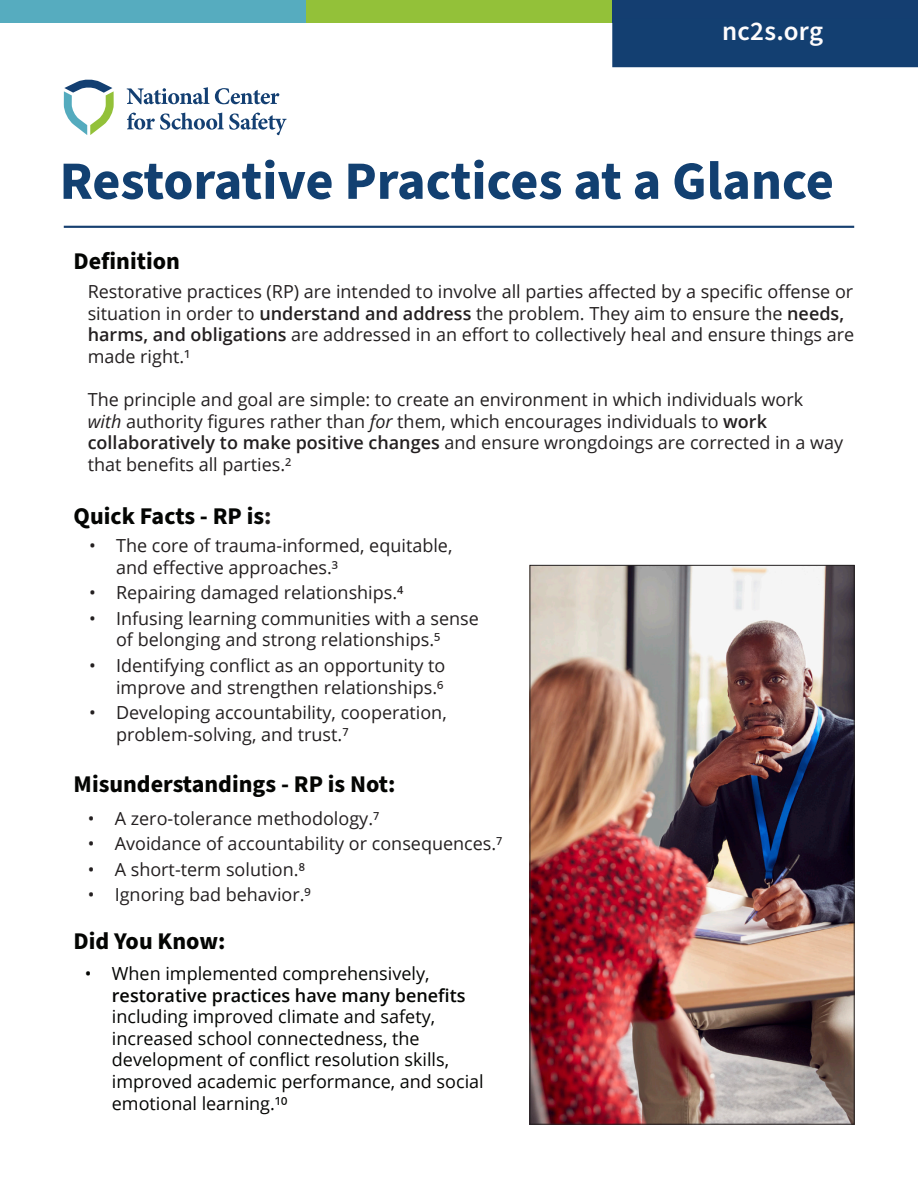
<style>
.page{position:relative;width:918px;height:1188px;background:#fff}
.page>*{position:absolute;margin:0;border:0;box-sizing:border-box;transform-origin:0 0}
.t1{font:700 54px "Source Sans Pro";color:#124071}
.Heading{font:600 27px "Source Sans Pro";letter-spacing:.01em;color:#fefcfd}
.Heading_1{font:700 24px "Source Sans Pro";color:#040503}
.Heading-2{font:700 24px "Source Sans Pro";color:#040503}
.t2{font:18px/21.6px "Open Sans";color:#231f20}
.t3{font:18px/21.6px "Open Sans";color:#040503}
.s1{font-weight:600}
.s2{font-style:italic}
.s3{color:#231f20}
</style>
<div class="page">
<svg style="left:64px;top:79px;width:50px;height:56px"></svg>
<svg style="left:127px;top:87px;width:82px;height:17px"></svg>
<svg style="left:215px;top:88px;width:64px;height:16px"></svg>
<svg style="left:127px;top:113px;width:160px;height:22px"></svg>
<hr style="left:64px;top:226px;width:790px;height:2px;background:#174070">
<img style="left:532px;top:567px;width:321px;height:556px">
<div style="left:0;top:0;width:307px;height:23px;background:#56acbf"></div>
<div style="left:306px;top:0;width:306px;height:23px;background:#93c139"></div>
<div style="left:612px;top:0;width:306px;height:23px;background:#143e71"></div>
<div style="left:614px;top:20px;width:302px;height:46px;background:#133f71"></div>
<div style="left:612px;top:19px;width:306px;height:48px;border:3px solid #133f71"></div>
<p class="Heading" style="left:722px;top:13px;width:103px">nc2s.org</p>
<h1 class="t1" style="left:60px;top:144px;width:776px">Restorative Practices at a Glance</h1>
<p class="Heading-2" style="left:74px;top:245px;width:108px">Definition</p>
<p class="t2" style="left:88px;top:280px;width:767px">Restorative practices (RP) are intended to involve all parties affected by a specific offense or</p>
<p class="t2" style="left:88px;top:302px;width:758px">situation in order to <span class="s1">understand and address</span> the problem. They aim to ensure the <span class="s1">needs,</span></p>
<p class="t2" style="left:88px;top:324px;width:768px"><span class="s1">harms, and obligations</span> are addressed in an effort to collectively heal and ensure things are made right.¹</p>
<p class="t2" style="left:88px;top:388px;width:757px">The principle and goal are simple: to create an environment in which individuals work<br><span class="s2">with</span> authority figures rather than <span class="s2">for</span> them, which encourages individuals to <span class="s1">work collaboratively to make positive changes</span> and ensure wrongdoings are corrected in a way that benefits all parties.²</p>
<p class="Heading_1" style="left:74px;top:500px;width:199px">Quick Facts - RP is<span class="s3">:</span></p>
<p class="t2" style="left:116px;top:535px;width:338px;text-indent:-27px">• The core of trauma-informed, equitable, and effective approaches.³</p>
<p class="t2" style="left:89px;top:582px;width:316px">• Repairing damaged relationships.⁴</p>
<p class="t2" style="left:116px;top:607px;width:364px;text-indent:-27px">• Infusing learning communities with a sense of belonging and strong relationships.⁵</p>
<p class="t2" style="left:89px;top:654px;width:358px;text-align:right">• Identifying conflict as an opportunity to improve and strengthen relationships.⁶</p>
<p class="t2" style="left:116px;top:701px;width:332px;text-indent:-27px">• Developing accountability, cooperation, problem-solving, and trust.⁷</p>
<p class="Heading_1" style="left:74px;top:768px;width:323px">Misunderstandings - RP is Not:</p>
<p class="t2" style="left:88px;top:807px;width:293px">• A zero-tolerance methodology.⁷</p>
<p class="t2" style="left:88px;top:832px;width:416px">• Avoidance of accountability or consequences.⁷</p>
<p class="t2" style="left:88px;top:858px;width:219px">• A short-term solution.⁸</p>
<p class="t2" style="left:88px;top:883px;width:225px">• Ignoring bad behavior.⁹</p>
<p class="Heading_1" style="left:74px;top:925px;width:153px">Did You Know:</p>
<p class="t3" style="left:112px;top:962px;width:373px;text-indent:-27px">• When implemented comprehensively, <span class="s1">restorative practices have many benefits </span>including improved climate and safety, increased school connectedness, the development of conflict resolution skills, improved academic performance, and social emotional learning.¹⁰</p>
</div>
